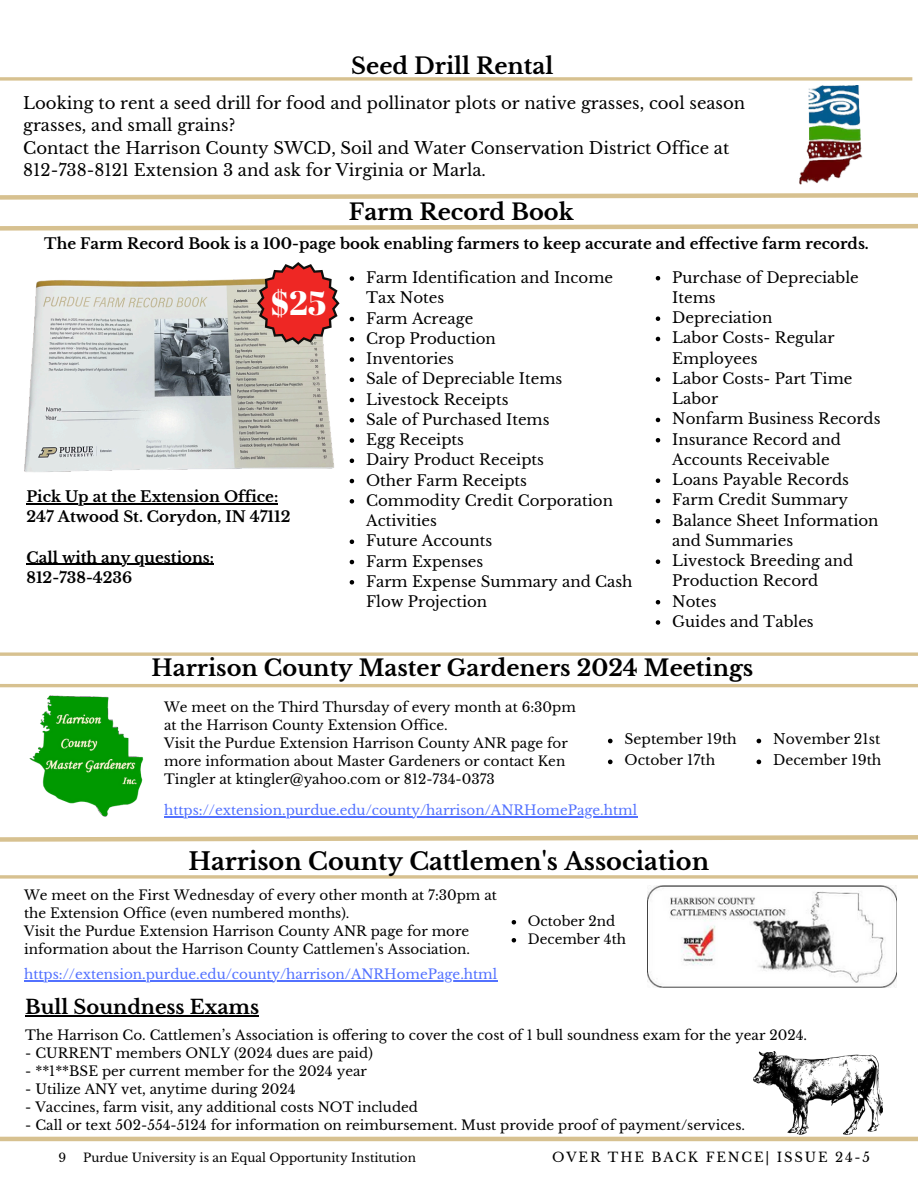
<style>
.page{position:relative;width:918px;height:1188px;background:#fff}
.page>*{position:absolute;margin:0;border:0;box-sizing:border-box;transform-origin:0 0}
.t1{font:33.9px "Abril Fatface";color:#fff}
.t2{font:700 24px "Libre Baskerville";color:#000}
.t3{font:700 22.5px "Libre Baskerville";color:#000}
.t4{font:700 19.5px "Libre Baskerville";color:#000}
.t5{font:16.5px/22.5px "Libre Baskerville";color:#000}
.t6{font:15px/20.2px "Libre Baskerville";color:#000}
.t7{font:700 15px/20.2px "Libre Baskerville";color:#000}
.t8{font:13.95px "Libre Baskerville";color:#000}
.t9{font:13.5px/18px "Libre Baskerville";color:#000}
.t10{font:13.5px "Libre Baskerville";color:#5271ff}
.t11{font:13.2px "Libre Baskerville";letter-spacing:.14em;color:#000}
.t12{font:12px "Libre Baskerville";color:#000}
</style>
<div class="page">
<hr style="left:0;top:1137px;width:918px;height:4px;background:#d7c190">
<svg style="left:0;top:835px;width:918px;height:7px"></svg>
<svg style="left:0;top:875px;width:918px;height:4px;background:#ddcaa1"></svg>
<img style="left:648px;top:886px;width:248px;height:101px">
<svg style="left:0;top:652px;width:918px;height:4px;background:#dccaa1"></svg>
<hr style="left:0;top:684px;width:918px;height:3px;background:#d7c190">
<img style="left:29px;top:695px;width:115px;height:122px">
<img style="left:754px;top:1052px;width:129px;height:82px">
<svg style="left:0;top:193px;width:918px;height:7px"></svg>
<img style="left:24px;top:279px;width:316px;height:193px">
<svg style="left:0;top:224px;width:918px;height:7px"></svg>
<svg style="left:350px;top:276px;width:4px;height:5px"></svg>
<svg style="left:350px;top:317px;width:4px;height:4px"></svg>
<svg style="left:350px;top:337px;width:4px;height:5px"></svg>
<svg style="left:350px;top:357px;width:4px;height:5px"></svg>
<svg style="left:350px;top:378px;width:4px;height:4px"></svg>
<svg style="left:350px;top:398px;width:4px;height:4px"></svg>
<svg style="left:350px;top:418px;width:4px;height:5px"></svg>
<svg style="left:350px;top:438px;width:4px;height:5px"></svg>
<svg style="left:350px;top:459px;width:4px;height:4px"></svg>
<svg style="left:350px;top:479px;width:4px;height:4px"></svg>
<svg style="left:350px;top:499px;width:4px;height:5px"></svg>
<svg style="left:350px;top:540px;width:4px;height:4px"></svg>
<svg style="left:350px;top:560px;width:4px;height:4px"></svg>
<svg style="left:350px;top:580px;width:4px;height:5px"></svg>
<hr style="left:27px;top:503px;width:251px;height:1px;background:#000">
<hr style="left:27px;top:564px;width:187px;height:1px;background:#000">
<svg style="left:656px;top:276px;width:4px;height:4px"></svg>
<svg style="left:656px;top:316px;width:4px;height:5px"></svg>
<svg style="left:656px;top:337px;width:4px;height:4px"></svg>
<svg style="left:656px;top:377px;width:4px;height:5px"></svg>
<svg style="left:656px;top:418px;width:4px;height:4px"></svg>
<svg style="left:656px;top:438px;width:4px;height:4px"></svg>
<svg style="left:656px;top:478px;width:4px;height:5px"></svg>
<svg style="left:656px;top:499px;width:4px;height:4px"></svg>
<svg style="left:656px;top:519px;width:4px;height:4px"></svg>
<svg style="left:656px;top:559px;width:4px;height:5px"></svg>
<svg style="left:656px;top:600px;width:4px;height:4px"></svg>
<svg style="left:656px;top:620px;width:4px;height:5px"></svg>
<svg style="left:257px;top:262px;width:82px;height:82px"></svg>
<img style="left:799px;top:85px;width:64px;height:99px">
<svg style="left:0;top:77px;width:912px;height:4px;background:#ddcaa0"></svg>
<svg style="left:608px;top:739px;width:5px;height:4px"></svg>
<svg style="left:608px;top:760px;width:5px;height:4px"></svg>
<hr style="left:164px;top:816px;width:473px;height:1px;background:#5271ff">
<svg style="left:757px;top:739px;width:4px;height:4px"></svg>
<svg style="left:757px;top:760px;width:4px;height:4px"></svg>
<svg style="left:512px;top:920px;width:4px;height:5px"></svg>
<svg style="left:512px;top:938px;width:4px;height:5px"></svg>
<hr style="left:24px;top:980px;width:473px;height:1px;background:#5271ff">
<hr style="left:25px;top:1015px;width:234px;height:2px;background:#000">
<h6 class="t3" style="left:351px;top:52px;width:204px">Seed Drill Rental</h6>
<p class="t5" style="left:23px;top:92px;width:724px">Looking to rent a seed drill for food and pollinator plots or native grasses, cool season grasses, and small grains?<br>Contact the Harrison County SWCD, Soil and Water Conservation District Office at 812-738-8121 Extension 3 and ask for Virginia or Marla.</p>
<h4 class="t3" style="left:349px;top:199px;width:226px">Farm Record Book</h4>
<p class="t7" style="left:44px;top:234px;width:826px">The Farm Record Book is a 100-page book enabling farmers to keep accurate and effective farm records.</p>
<h1 class="t6" style="left:366px;top:268px;width:248px">Farm Identification and Income<br>Tax Notes</h1>
<p class="t6" style="left:366px;top:308px;width:109px">Farm Acreage</p>
<h4 class="t6" style="left:366px;top:328px;width:131px">Crop Production</h4>
<h4 class="t6" style="left:366px;top:349px;width:89px">Inventories</h4>
<p class="t6" style="left:366px;top:369px;width:198px">Sale of Depreciable Items</p>
<p class="t6" style="left:366px;top:389px;width:144px">Livestock Receipts</p>
<p class="t6" style="left:366px;top:409px;width:185px">Sale of Purchased Items</p>
<p class="t6" style="left:366px;top:430px;width:99px">Egg Receipts</p>
<p class="t6" style="left:366px;top:450px;width:179px">Dairy Product Receipts</p>
<p class="t6" style="left:366px;top:470px;width:162px">Other Farm Receipts</p>
<p class="t6" style="left:366px;top:490px;width:248px">Commodity Credit Corporation<br>Activities</p>
<p class="t6" style="left:366px;top:531px;width:128px">Future Accounts</p>
<p class="t6" style="left:366px;top:551px;width:119px">Farm Expenses</p>
<p class="t6" style="left:366px;top:571px;width:268px">Farm Expense Summary and Cash<br>Flow Projection</p>
<p class="t6" style="left:672px;top:267px;width:188px">Purchase of Depreciable<br>Items</p>
<p class="t6" style="left:672px;top:308px;width:102px">Depreciation</p>
<p class="t6" style="left:672px;top:328px;width:164px">Labor Costs- Regular<br>Employees</p>
<p class="t6" style="left:672px;top:369px;width:182px">Labor Costs- Part Time<br>Labor</p>
<p class="t6" style="left:672px;top:409px;width:210px">Nonfarm Business Records</p>
<p class="t6" style="left:672px;top:429px;width:170px">Insurance Record and<br>Accounts Receivable</p>
<p class="t6" style="left:672px;top:470px;width:178px">Loans Payable Records</p>
<p class="t6" style="left:672px;top:490px;width:177px">Farm Credit Summary</p>
<p class="t6" style="left:672px;top:510px;width:208px">Balance Sheet Information and Summaries</p>
<p class="t6" style="left:672px;top:551px;width:183px">Livestock Breeding and<br>Production Record</p>
<p class="t6" style="left:672px;top:591px;width:46px">Notes</p>
<p class="t6" style="left:672px;top:612px;width:143px">Guides and Tables</p>
<p class="t1" style="left:270px;top:279px;width:58px">$25</p>
<p class="t7" style="left:27px;top:487px;width:265px">Pick Up at the Extension Office:<br>247 Atwood St. Corydon, IN 47112</p>
<p class="t7" style="left:27px;top:547px;width:189px">Call with any questions:<br>812-738-4236</p>
<h2 class="t3" style="left:152px;top:654px;width:603px">Harrison County Master Gardeners 2024 Meetings</h2>
<p class="t9" style="left:164px;top:698px;width:413px">We meet on the Third Thursday of every month at 6:30pm at the Harrison County Extension Office.</p>
<p class="t9" style="left:164px;top:734px;width:405px">Visit the Purdue Extension Harrison County ANR page for more information about Master Gardeners or contact Ken<br>Tingler at ktingler@yahoo.com or 812-734-0373</p>
<p class="t8" style="left:625px;top:731px;width:114px">September 19th</p>
<p class="t8" style="left:625px;top:752px;width:92px">October 17th</p>
<p class="t10" style="left:164px;top:802px;width:475px">https://extension.purdue.edu/county/harrison/ANRHomePage.html</p>
<p class="t2" style="left:188px;top:846px;width:522px">Harrison County Cattlemen's Association</p>
<h2 class="t9" style="left:528px;top:912px;width:89px">October 2nd</h2>
<p class="t9" style="left:528px;top:930px;width:100px">December 4th</p>
<p class="t9" style="left:24px;top:886px;width:474px">We meet on the First Wednesday of every other month at 7:30pm at the Extension Office (even numbered months).</p>
<p class="t9" style="left:24px;top:922px;width:448px">Visit the Purdue Extension Harrison County ANR page for more information about the Harrison County Cattlemen's Association.</p>
<p class="t10" style="left:24px;top:966px;width:475px">https://extension.purdue.edu/county/harrison/ANRHomePage.html</p>
<p class="t8" style="left:773px;top:731px;width:109px">November 21st</p>
<p class="t8" style="left:773px;top:752px;width:110px">December 19th</p>
<h3 class="t4" style="left:25px;top:995px;width:235px">Bull Soundness Exams</h3>
<p class="t9" style="left:25px;top:1026px;width:783px">The Harrison Co. Cattlemen’s Association is offering to cover the cost of 1 bull soundness exam for the year 2024.</p>
<p class="t9" style="left:25px;top:1044px;width:349px">- CURRENT members ONLY (2024 dues are paid)</p>
<p class="t9" style="left:25px;top:1062px;width:343px">- **1**BSE per current member for the 2024 year</p>
<p class="t9" style="left:25px;top:1080px;width:272px">- Utilize ANY vet, anytime during 2024</p>
<p class="t9" style="left:25px;top:1098px;width:394px">- Vaccines, farm visit, any additional costs NOT included</p>
<p class="t9" style="left:25px;top:1116px;width:721px">- Call or text 502-554-5124 for information on reimbursement. Must provide proof of payment/services.</p>
<p class="t12" style="left:58px;top:1150px;width:9px">9</p>
<p class="t12" style="left:83px;top:1150px;width:334px">Purdue University is an Equal Opportunity Institution</p>
<p class="t11" style="left:552px;top:1149px;width:320px">OVER THE BACK FENCE| ISSUE 24-5</p>
</div>
